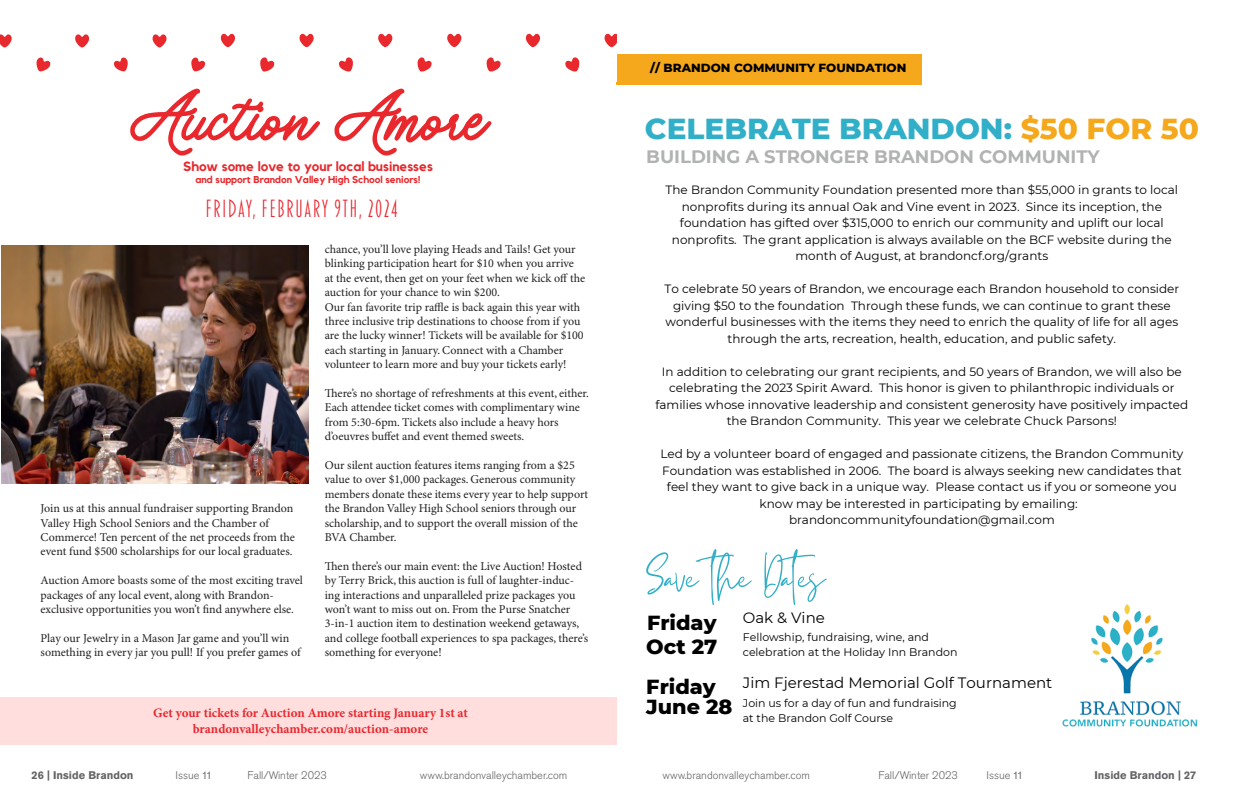
<style>
.page{position:relative;width:1233px;height:801px;background:#fff}
.page>*{position:absolute;margin:0;border:0;box-sizing:border-box;transform-origin:0 0}
.t1{font:95.7px "Vintage Rotter";color:#e8282d}
.t2{font:74.1px "Vintage Rotter";color:#e8282d}
.t3{font:57.8px "Themysion";color:#32afc8}
.t4{font:800 29.5px "Montserrat";color:#32afc8}
.t5{font:300 25.4px "Blakely";color:#e9272f}
.t6{font:800 20.8px/24px "Montserrat";color:#000}
.t7{font:700 18px "Montserrat";color:#b1b3b3}
.t8{font:700 17.1px "Kollektif";color:#e8282d}
.t9{font:15px "Montserrat";color:#000}
.t10{font:700 13.3px "Kollektif";color:#e8282d}
.t11{font:700 13px/15.6px "Minion Pro";letter-spacing:-.005em;color:#e7282f;text-align:center}
.t12{font:700 12.8px "Kollektif";color:#e8282d}
.t13{font:12px/14.4px "Minion Pro";letter-spacing:-.005em;color:#231f20}
.t14{font:12px/16.5px "Montserrat";color:#000;text-align:center}
.t15{font:800 12px "Montserrat";color:#000}
.t16{font:11px/15px "Montserrat";color:#000}
.t17{font:300 11px "Akzidenz Grotesk Pro";color:#636366}
.t18{font:700 11px "Akzidenz Grotesk Pro";color:#636366}
.t19{font:700 10px "Kollektif";color:#e8282d}
.s1{color:#f5a81c}
.s2{font-size:14px}
</style>
<div class="page">
<div style="left:0;top:698px;width:616px;height:47px;background:#ffdedd"></div>
<div style="left:626px;top:54px;width:296px;height:30px;background:#f5a81c"></div>
<img style="left:1062px;top:605px;width:136px;height:122px">
<div style="left:616px;top:54px;width:13px;height:30px;background:#f5a81c"></div>
<div style="left:0;top:22px;width:617px;height:59px;background:#fff"></div>
<svg style="left:36px;top:57px;width:15px;height:15px"></svg>
<svg style="left:191px;top:57px;width:14px;height:15px"></svg>
<svg style="left:114px;top:57px;width:14px;height:15px"></svg>
<svg style="left:153px;top:34px;width:14px;height:13px"></svg>
<svg style="left:0;top:34px;width:12px;height:13px"></svg>
<svg style="left:75px;top:34px;width:14px;height:13px"></svg>
<svg style="left:260px;top:57px;width:14px;height:15px"></svg>
<svg style="left:418px;top:57px;width:14px;height:15px"></svg>
<svg style="left:339px;top:57px;width:14px;height:15px"></svg>
<svg style="left:378px;top:34px;width:14px;height:13px"></svg>
<svg style="left:221px;top:34px;width:14px;height:13px"></svg>
<svg style="left:300px;top:34px;width:14px;height:13px"></svg>
<svg style="left:487px;top:57px;width:14px;height:15px"></svg>
<svg style="left:565px;top:57px;width:14px;height:15px"></svg>
<svg style="left:605px;top:34px;width:12px;height:13px"></svg>
<svg style="left:447px;top:34px;width:14px;height:13px"></svg>
<svg style="left:526px;top:34px;width:14px;height:13px"></svg>
<img style="left:1px;top:245px;width:307px;height:238px">
<p class="t1" style="left:78px;top:65px;width:462px">Auction Amore</p>
<p class="t19" style="left:196px;top:174px;width:227px">and support Brandon Valley High School seniors!</p>
<p class="t2" style="left:130px;top:73px;width:359px">Auction Amore</p>
<p class="t10" style="left:183px;top:158px;width:251px">Show some love to your local businesses</p>
<p class="t8" style="left:148px;top:174px;width:324px">Show some love to your local businesses</p>
<p class="t12" style="left:163px;top:195px;width:292px">and support Brandon Valley High School seniors!</p>
<p class="t5" style="left:205px;top:197px;width:195px">FRIDAY, FEBRUARY 9TH, 2024</p>
<p class="t13" style="left:41px;top:502px;width:256px">Join us at this annual fundraiser supporting Brandon Valley High School Seniors and the Chamber of Commerce! Ten percent of the net proceeds from the event fund $500 scholarships for our local graduates.</p>
<p class="t13" style="left:41px;top:574px;width:264px">Auction Amore boasts some of the most exciting travel packages of any local event, along with Brandon&shy;exclusive opportunities you won’t find anywhere else.</p>
<p class="t13" style="left:41px;top:631px;width:261px">Play our Jewelry in a Mason Jar game and you’ll win something in every jar you pull! If you prefer games of</p>
<p class="t13" style="left:325px;top:242px;width:262px">chance, you’ll love playing Heads and Tails! Get your blinking participation heart for $10 when you arrive at the event, then get on your feet when we kick off the auction for your chance to win $200.</p>
<p class="t13" style="left:325px;top:300px;width:260px">Our fan favorite trip raffle is back again this year with three inclusive trip destinations to choose from if you are the lucky winner! Tickets will be available for $100 each starting in January. Connect with a Chamber volunteer to learn more and buy your tickets early!</p>
<p class="t13" style="left:325px;top:386px;width:266px">There’s no shortage of refreshments at this event, either.<br>Each attendee ticket comes with complimentary wine from 5:30-6pm. Tickets also include a heavy hors d’oeuvres buffet and event themed sweets.</p>
<p class="t13" style="left:325px;top:458px;width:265px">Our silent auction features items ranging from a $25 value to over $1,000 packages. Generous community members donate these items every year to help support the Brandon Valley High School seniors through our scholarship, and to support the overall mission of the BVA Chamber.</p>
<p class="t13" style="left:325px;top:559px;width:265px">Then there’s our main event: the Live Auction! Hosted by Terry Brick, this auction is full of laughter-induc&shy;ing interactions and unparalleled prize packages you won’t want to miss out on. From the Purse Snatcher 3-in-1 auction item to destination weekend getaways, and college football experiences to spa packages, there’s something for everyone!</p>
<p class="t11" style="left:153px;top:705px;width:316px">Get your tickets for Auction Amore starting January 1st at brandonvalleychamber.com/auction-amore</p>
<p class="t15" style="left:650px;top:59px;width:258px">// BRANDON COMMUNITY FOUNDATION</p>
<p class="t4" style="left:645px;top:107px;width:555px">CELEBRATE BRANDON: <span class="s1">$50 FOR 50</span></p>
<p class="t7" style="left:646px;top:144px;width:455px">BUILDING A STRONGER BRANDON COMMUNITY</p>
<p class="t14" style="left:666px;top:181px;width:514px">The Brandon Community Foundation presented more than $55,000 in grants to local nonprofits during its annual Oak and Vine event in 2023. Since its inception, the foundation has gifted over $315,000 to enrich our community and uplift our local nonprofits. The grant application is always available on the BCF website during the month of August, at brandoncf.org/grants</p>
<p class="t14" style="left:664px;top:280px;width:516px">To celebrate 50 years of Brandon, we encourage each Brandon household to consider giving $50 to the foundation Through these funds, we can continue to grant these wonderful businesses with the items they need to enrich the quality of life for all ages through the arts, recreation, health, education, and public safety.</p>
<p class="t14" style="left:656px;top:363px;width:534px">In addition to celebrating our grant recipients, and 50 years of Brandon, we will also be celebrating the 2023 Spirit Award. This honor is given to philanthropic individuals or families whose innovative leadership and consistent generosity have positively impacted the Brandon Community. This year we celebrate Chuck Parsons!</p>
<p class="t14" style="left:660px;top:445px;width:524px">Led by a volunteer board of engaged and passionate citizens, the Brandon Community Foundation was established in 2006. The board is always seeking new candidates that feel they want to give back in a unique way. Please contact us if you or someone you know may be interested in participating by emailing: brandoncommunityfoundation@gmail.com</p>
<p class="t3" style="left:646px;top:534px;width:185px">Save the Dates</p>
<p class="t6" style="left:646px;top:609px;width:73px">Friday<br>Oct 27</p>
<p class="t9" style="left:743px;top:608px;width:84px">Oak &amp; Vine</p>
<p class="t6" style="left:646px;top:676px;width:88px;line-height:19.5px">Friday<br>June 28</p>
<p class="t9" style="left:743px;top:672px;width:311px">Jim Fjerestad Memorial Golf Tournament</p>
<p class="t16" style="left:743px;top:629px;width:216px">Fellowship, fundraising, wine, and celebration at the Holiday Inn Brandon</p>
<p class="t16" style="left:743px;top:695px;width:215px">Join us for a day of fun and fundraising at the Brandon Golf Course</p>
<p class="t18" style="left:32px;top:768px;width:104px">26 | Inside Brandon</p>
<p class="t17" style="left:176px;top:768px;width:37px">Issue <span class="s2">11</span></p>
<p class="t17" style="left:248px;top:768px;width:81px">Fall/Winter 2023</p>
<p class="t17" style="left:420px;top:768px;width:149px">www.brandonvalleychamber.com</p>
<p class="t17" style="left:663px;top:768px;width:149px">www.brandonvalleychamber.com</p>
<p class="t17" style="left:879px;top:768px;width:81px">Fall/Winter 2023</p>
<p class="t17" style="left:987px;top:768px;width:37px">Issue <span class="s2">11</span></p>
<p class="t18" style="left:1095px;top:768px;width:103px">Inside Brandon | 27</p>
</div>
